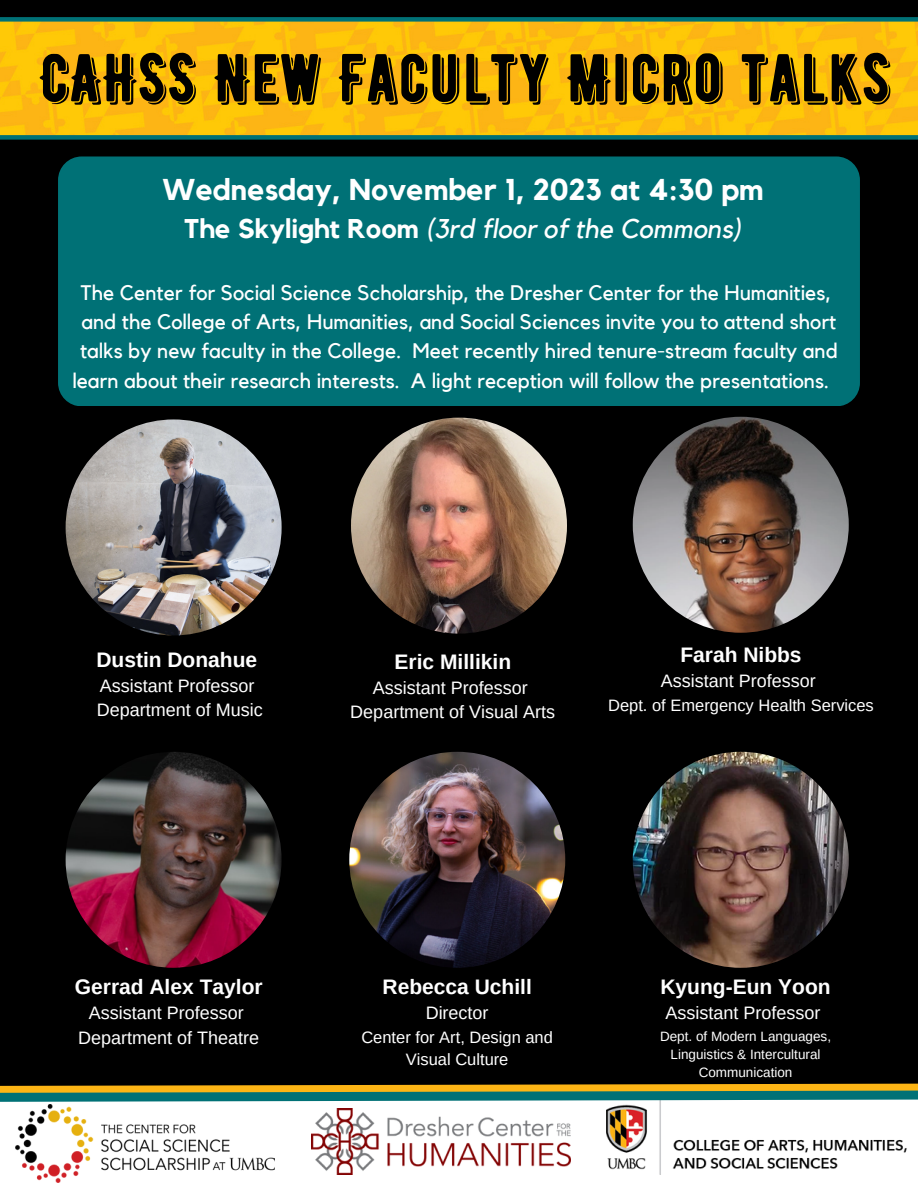
<style>
.page{position:relative;width:918px;height:1188px;background:#000}
.page>*{position:absolute;margin:0;border:0;box-sizing:border-box;transform-origin:0 0}
.t1{font:67.5px "BERNIER Shade";color:#000}
.t2{font:700 30px "Kollektif";color:#fff}
.t3{font:italic 27px "Kollektif";color:#fff}
.t4{font:21px/29.2px "Kollektif";color:#fff;text-align:center}
.t5{font:700 21px "Arimo";color:#fff}
.t6{font:18px "Arimo";color:#fff}
.t7{font:16.5px/22.5px "Arimo";color:#fff;text-align:center}
.t8{font:13.5px/18px "Arimo";color:#fff;text-align:center}
.s1{font-weight:700;font-style:normal}
</style>
<div class="page">
<div style="left:0;top:1106px;width:918px;height:82px;background:#fff"></div>
<img style="left:607px;top:1106px;width:303px;height:69px">
<img style="left:311px;top:1108px;width:259px;height:67px">
<img style="left:15px;top:1106px;width:259px;height:76px">
<img style="left:66px;top:419px;width:216px;height:216px;border-radius:50%">
<img style="left:351px;top:418px;width:216px;height:216px;border-radius:50%">
<img style="left:633px;top:417px;width:216px;height:216px;border-radius:50%">
<img style="left:66px;top:752px;width:216px;height:216px;border-radius:50%">
<img style="left:349px;top:752px;width:216px;height:216px;border-radius:50%">
<img style="left:633px;top:752px;width:216px;height:216px;border-radius:50%">
<svg style="left:0;top:1083px;width:918px;height:23px;background:#869d6f"></svg>
<img style="left:0;top:22px;width:918px;height:113px">
<div style="left:0;top:17px;width:918px;height:5px;background:#007176"></div>
<div style="left:0;top:135px;width:918px;height:5px;background:#007176"></div>
<div style="left:58px;top:156px;width:802px;height:250px;background:#007176;border-radius:24px"></div>
<p class="t1" style="left:39px;top:37px;width:854px">CAHSS NEW FACULTY MICRO TALKS</p>
<p class="t2" style="left:163px;top:175px;width:603px">Wednesday, November 1, 2023 at 4:30 pm</p>
<p class="t3" style="left:184px;top:216px;width:558px"><span class="s1">The Skylight Room</span> (3rd floor of the Commons)</p>
<p class="t4" style="left:81px;top:279px;width:752px">The Center for Social Science Scholarship, the Dresher Center for the Humanities,</p>
<p class="t4" style="left:72px;top:308px;width:767px">and the College of Arts, Humanities, and Social Sciences invite you to attend short talks by new faculty in the College. Meet recently hired tenure-stream faculty and learn about their research interests. A light reception will follow the presentations.</p>
<p class="t5" style="left:96px;top:648px;width:162px">Dustin Donahue</p>
<p class="t6" style="left:100px;top:675px;width:156px">Assistant Professor</p>
<p class="t6" style="left:97px;top:700px;width:167px">Department of Music</p>
<p class="t5" style="left:395px;top:650px;width:118px">Eric Millikin</p>
<p class="t6" style="left:373px;top:677px;width:156px">Assistant Professor</p>
<p class="t6" style="left:350px;top:702px;width:206px">Department of Visual Arts</p>
<p class="t5" style="left:680px;top:643px;width:123px">Farah Nibbs</p>
<p class="t6" style="left:661px;top:671px;width:156px">Assistant Professor</p>
<p class="t7" style="left:608px;top:694px;width:267px">Dept. of Emergency Health Services</p>
<p class="t5" style="left:75px;top:975px;width:189px">Gerrad Alex Taylor</p>
<p class="t6" style="left:89px;top:1003px;width:156px">Assistant Professor</p>
<p class="t6" style="left:78px;top:1028px;width:182px">Department of Theatre</p>
<p class="t5" style="left:383px;top:975px;width:151px">Rebecca Uchill</p>
<p class="t6" style="left:426px;top:1003px;width:64px">Director</p>
<p class="t7" style="left:361px;top:1026px;width:193px">Center for Art, Design and<br>Visual Culture</p>
<p class="t5" style="left:660px;top:975px;width:172px">Kyung-Eun Yoon</p>
<p class="t6" style="left:666px;top:1003px;width:156px">Assistant Professor</p>
<p class="t8" style="left:660px;top:1027px;width:173px">Dept. of Modern Languages,<br>Linguistics &amp; Intercultural<br>Communication</p>
</div>
